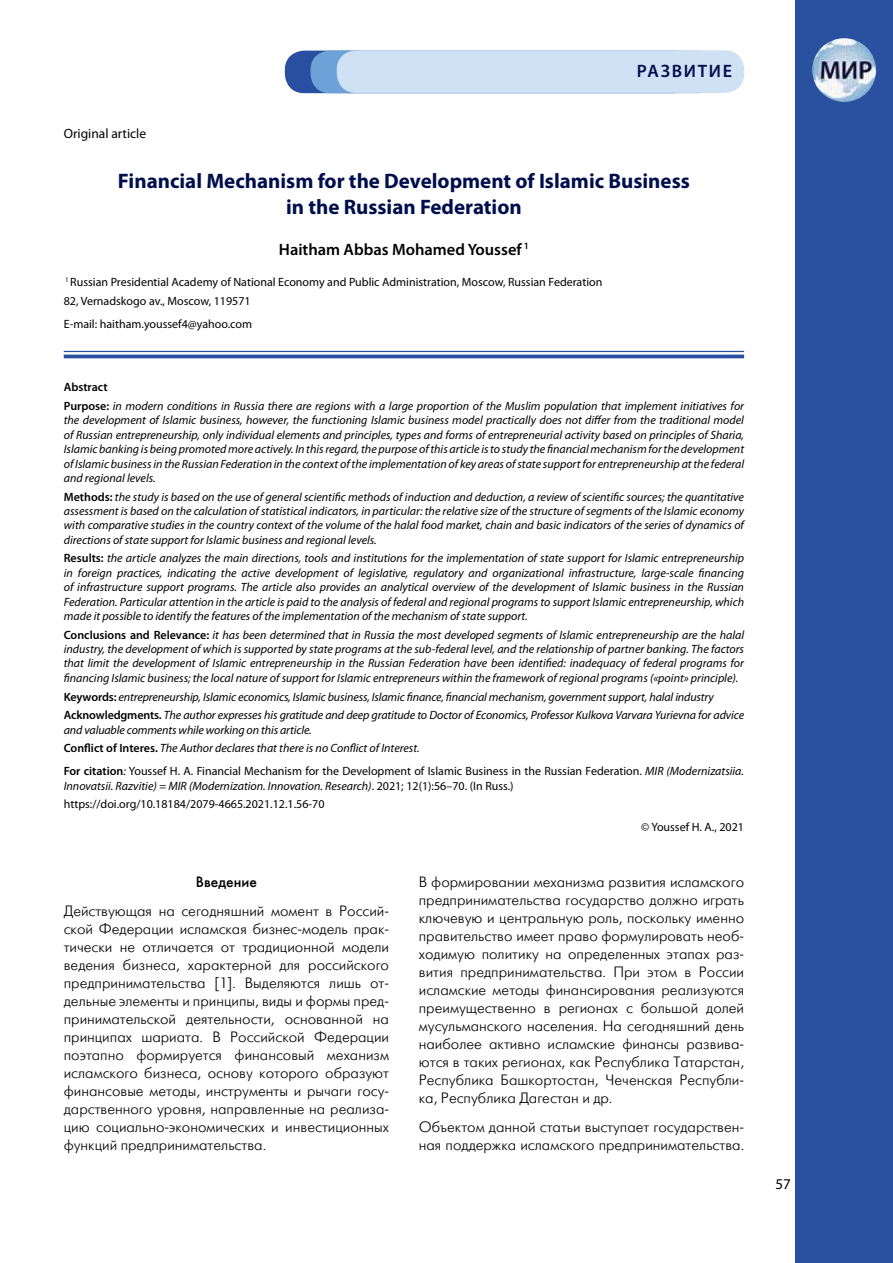
<style>
.page{position:relative;width:893px;height:1263px;background:#fff}
.page>*{position:absolute;margin:0;border:0;box-sizing:border-box;transform-origin:0 0}
.t1{font:700 21px/25.2px "Myriad Pro";color:#000f4c;text-align:center}
.t2{font:600 18px "Myriad Pro";color:#000f4c}
.t3{font:600 16.5px "Myriad Pro";color:#000}
.t4{font:15px/18px "Futuris Light C";color:#000;text-align:justify}
.t5{font:15px "Futuris C";color:#000}
.t6{font:15px "Myriad Pro";color:#000}
.t7{font:13.5px "Myriad Pro";color:#000}
.t8{font:italic 12px/14.4px "Myriad Pro";color:#000;text-align:justify}
.t9{font:12px/18.6px "Myriad Pro";color:#000}
.s1{font-weight:600;font-style:normal}
.s2{font-weight:600}
.s3{font-style:italic}
</style>
<div class="page">
<div style="left:285px;top:51px;width:407px;height:42px;background:#294fa1;border-radius:19px"></div>
<div style="left:310px;top:51px;width:408px;height:42px;background:#6ca2d7;border-radius:19px"></div>
<div style="left:337px;top:50px;width:407px;height:43px;background:#cfe1f4;border-radius:19px"></div>
<div style="left:795px;top:0;width:98px;height:1263px;background:#2a50a0"></div>
<img style="left:812px;top:38px;width:64px;height:64px;border-radius:32px">
<hr style="left:64px;top:351px;width:680px;height:1px;background:#294fa1">
<hr style="left:64px;top:355px;width:680px;height:3px;background:#294fa1">
<h2 class="t2" style="left:637px;top:59px;width:60px">развитие</h2>
<p class="t7" style="left:64px;top:125px;width:84px">Original article</p>
<h1 class="t1" style="left:118px;top:168px;width:573px">Financial Mechanism for the Development of Islamic Business in the Russian Federation</h1>
<h3 class="t3" style="left:279px;top:239px;width:252px">Haitham Abbas Mohamed Youssef <sup>1</sup></h3>
<p class="t9" style="left:64px;top:273px;width:540px"><sup>1</sup> Russian Presidential Academy of National Economy and Public Administration, Moscow, Russian Federation<br>82, Vernadskogo av., Moscow, 119571</p>
<p class="t9" style="left:64px;top:314px;width:190px">E-mail: haitham.youssef4@yahoo.com</p>
<p class="t8" style="left:64px;top:378px;width:682px;line-height:18.6px"><span class="s1">Abstract<br>Purpose:</span> in modern conditions in Russia there are regions with a large proportion of the Muslim population that implement initiatives for</p>
<p class="t8" style="left:64px;top:413px;width:682px">the development of Islamic business, however, the functioning Islamic business model practically does not differ from the traditional model of Russian entrepreneurship, only individual elements and principles, types and forms of entrepreneurial activity based on principles of Sharia, Islamic banking is being promoted more actively. In this regard, the purpose of this article is to study the financial mechanism for the development of Islamic business in the Russian Federation in the context of the implementation of key areas of state support for entrepreneurship at the federal and regional levels.</p>
<p class="t8" style="left:64px;top:489px;width:682px"><span class="s1">Methods:</span> the study is based on the use of general scientific methods of induction and deduction, a review of scientific sources; the quantitative assessment is based on the calculation of statistical indicators, in particular: the relative size of the structure of segments of the Islamic economy with comparative studies in the country context of the volume of the halal food market, chain and basic indicators of the series of dynamics of directions of state support for Islamic business and regional levels.</p>
<p class="t8" style="left:64px;top:551px;width:682px"><span class="s1">Results:</span> the article analyzes the main directions, tools and institutions for the implementation of state support for Islamic entrepreneurship in foreign practices, indicating the active development of legislative, regulatory and organizational infrastructure, large-scale financing of infrastructure support programs. The article also provides an analytical overview of the development of Islamic business in the Russian Federation. Particular attention in the article is paid to the analysis of federal and regional programs to support Islamic entrepreneurship, which made it possible to identify the features of the implementation of the mechanism of state support.</p>
<p class="t8" style="left:64px;top:627px;width:682px"><span class="s1">Conclusions and Relevance:</span> it has been determined that in Russia the most developed segments of Islamic entrepreneurship are the halal industry, the development of which is supported by state programs at the sub-federal level, and the relationship of partner banking. The factors that limit the development of Islamic entrepreneurship in the Russian Federation have been identified: inadequacy of federal programs for financing Islamic business; the local nature of support for Islamic entrepreneurs within the framework of regional programs («point» principle).</p>
<p class="t8" style="left:64px;top:687px;width:682px;line-height:18.6px"><span class="s1">Keywords:</span> entrepreneurship, Islamic economics, Islamic business, Islamic finance, financial mechanism, government support, halal industry<br><span class="s1">Acknowledgments.</span> The author expresses his gratitude and deep gratitude to Doctor of Economics, Professor Kulkova Varvara Yurievna for advice</p>
<p class="t8" style="left:64px;top:720px;width:357px;line-height:18.6px">and valuable comments while working on this article.<br><span class="s1">Conflict of Interes.</span> The Author declares that there is no Conflict of Interest.</p>
<p class="t9" style="left:64px;top:764px;width:682px;line-height:14.4px"><span class="s2">For citation</span><span class="s3">:</span> Youssef H. A. Financial Mechanism for the Development of Islamic Business in the Russian Federation. <span class="s3">MIR (Modernizatsiia.<br>Innovatsii. Razvitie) = MIR (Modernization. Innovation. Research)</span>. 2021; 12(1):56–70. (In Russ.)</p>
<p class="t9" style="left:64px;top:795px;width:262px">https://doi.org/10.18184/2079-4665.2021.12.1.56-70</p>
<p class="t9" style="left:641px;top:817px;width:104px">© Youssef H. A., 2021</p>
<p class="t5" style="left:196px;top:873px;width:63px">Введение</p>
<p class="t4" style="left:64px;top:902px;width:327px">Действующая на сегодняшний момент в Россий&shy;ской Федерации исламская бизнес-модель прак&shy;тически не отличается от традиционной модели ведения бизнеса, характерной для российского предпринимательства [1]. Выделяются лишь от&shy;дельные элементы и принципы, виды и формы пред&shy;принимательской деятельности, основанной на принципах шариата. В Российской Федерации поэтапно формируется финансовый механизм исламского бизнеса, основу которого образуют финансовые методы, инструменты и рычаги госу&shy;дарственного уровня, направленные на реализа&shy;цию социально-экономических и инвестиционных функций предпринимательства.</p>
<p class="t4" style="left:419px;top:873px;width:327px">В формировании механизма развития исламского предпринимательства государство должно играть ключевую и центральную роль, поскольку именно правительство имеет право формулировать необ&shy;ходимую политику на определенных этапах раз&shy;вития предпринимательства. При этом в России исламские методы финансирования реализуются преимущественно в регионах с большой долей мусульманского населения. На сегодняшний день наиболее активно исламские финансы развива&shy;ются в таких регионах, как Республика Татарстан, Республика Башкортостан, Чеченская Республи&shy;ка, Республика Дагестан и др.</p>
<p class="t4" style="left:419px;top:1118px;width:327px">Объектом данной статьи выступает государствен&shy;ная поддержка исламского предпринимательства.</p>
<p class="t6" style="left:775px;top:1175px;width:17px">57</p>
</div>
